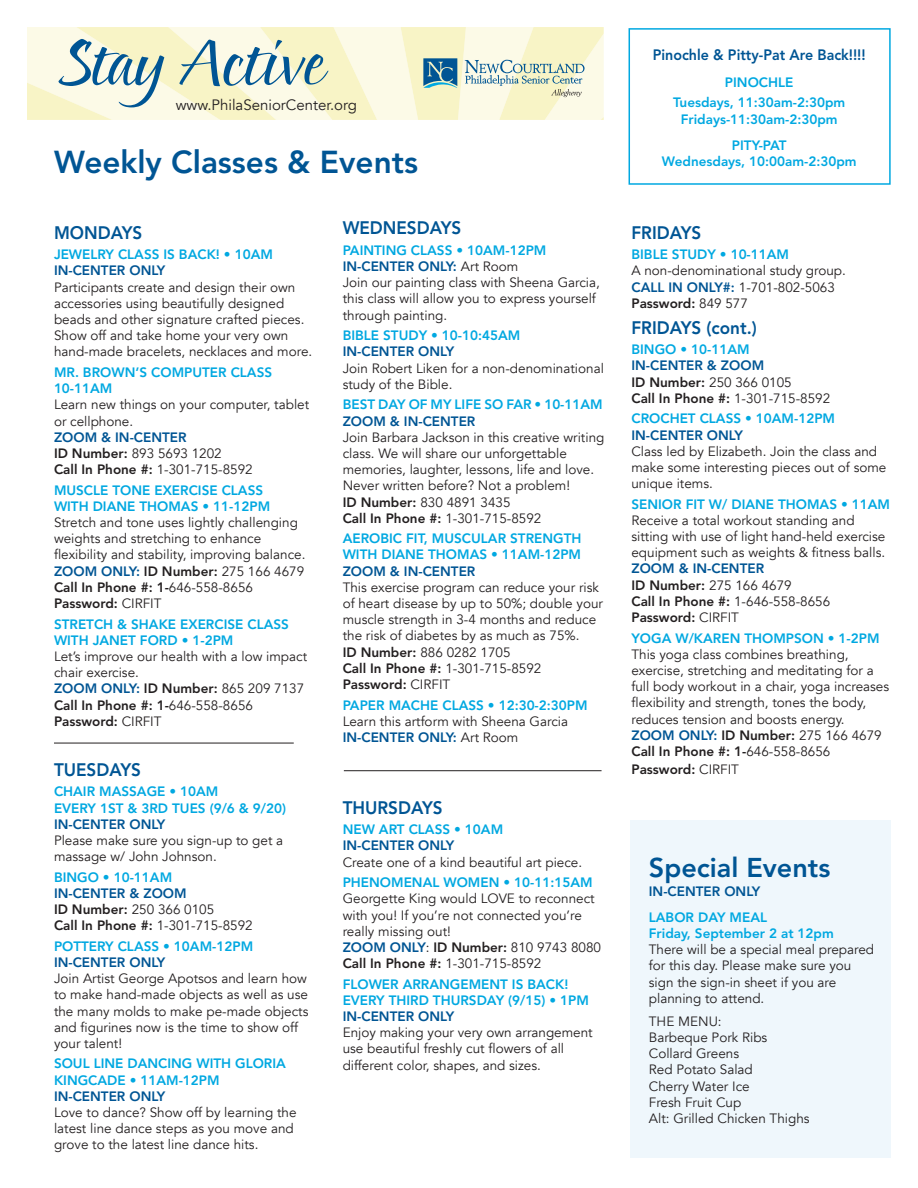
<style>
.page{position:relative;width:918px;height:1188px;background:#fff}
.page>*{position:absolute;margin:0;border:0;box-sizing:border-box;transform-origin:0 0}
.t1{font:63px "Pointed Brush";letter-spacing:-.025em;color:#005594}
.NC_Head_Big_Blue{font:800 31.5px "Avenir";color:#005594}
.NC_Head_Big_Blue-2{font:800 27px "Avenir";color:#005594}
.NC_Head_Big_Blue-3{font:800 18px "Avenir";color:#005594;scale:.95 1}
.NC_Head_Big_Blue-4{font:800 15px "Avenir";color:#005594;scale:.95 1}
.t2{font:15px "Avenir";color:#231f20}
.NC_Head_Big_Blue-5{font:13.5px/16.2px "Avenir";color:#231f20}
.NC_Head_Big_Blue-6{font:800 13.5px/16.2px "Avenir";color:#00a8e1;text-align:center}
.t3{font:800 13.5px "Avenir";color:#231f20}
.NC_Head_Big_Blue-7{font:800 13.5px "Avenir";color:#005594}
.s1{font-weight:800;color:#00a8e1}
.s2{font-weight:800;color:#005594}
.s3{font-weight:800}
.s4{font-weight:400}
</style>
<div class="page">
<hr style="left:54px;top:743px;width:240px;height:1px;background:#231f20">
<hr style="left:344px;top:770px;width:258px;height:1px;background:#231f20">
<svg style="left:27px;top:27px;width:577px;height:93px;background:#f3f2d6"></svg>
<div style="left:630px;top:820px;width:261px;height:338px;background:#eff7fc"></div>
<div style="left:629px;top:28px;width:262px;height:157px;border:2px solid #00a8e1"></div>
<p class="t1" style="left:58px;top:25px;width:267px">Stay Active</p>
<p class="t2" style="left:176px;top:96px;width:183px">www.PhilaSeniorCenter.org</p>
<p class="NC_Head_Big_Blue" style="left:54px;top:143px;width:365px">Weekly Classes &amp; Events</p>
<p class="NC_Head_Big_Blue-3" style="left:54px;top:222px;width:94px">MONDAYS</p>
<p class="NC_Head_Big_Blue-5" style="left:54px;top:247px;width:260px"><span class="s1">JEWELRY CLASS IS BACK! • 10AM </span><span class="s2">IN-CENTER ONLY<br></span>Participants create and design their own accessories using beautifully designed beads and other signature crafted pieces.<br>Show off and take home your very own hand-made bracelets, necklaces and more.</p>
<p class="NC_Head_Big_Blue-5" style="left:54px;top:364px;width:257px"><span class="s1">MR. BROWN’S COMPUTER CLASS<br>10-11AM<br></span>Learn new things on your computer, tablet or cellphone.<br><span class="s2">ZOOM &amp; IN-CENTER<br></span><span class="s3">ID Number:</span> 893 5693 1202<br><span class="s3">Call In Phone #:</span> 1-301-715-8592</p>
<p class="NC_Head_Big_Blue-5" style="left:54px;top:482px;width:253px"><span class="s1">MUSCLE TONE EXERCISE CLASS<br>WITH DIANE THOMAS • 11-12PM<br></span>Stretch and tone uses lightly challenging weights and stretching to enhance flexibility and stability, improving balance.<br><span class="s2">ZOOM ONLY:</span> <span class="s3">ID Number:</span> 275 166 4679<br><span class="s3">Call In Phone #: 1-</span>646-558-8656<br><span class="s3">Password:</span> CIRFIT</p>
<p class="NC_Head_Big_Blue-5" style="left:54px;top:616px;width:255px"><span class="s1">STRETCH &amp; SHAKE EXERCISE CLASS<br>WITH JANET FORD • 1-2PM<br></span>Let’s improve our health with a low impact chair exercise.<br><span class="s2">ZOOM ONLY:</span> <span class="s3">ID Number:</span> 865 209 7137<br><span class="s3">Call In Phone #: 1-</span>646-558-8656<br><span class="s3">Password:</span> CIRFIT</p>
<p class="NC_Head_Big_Blue-3" style="left:54px;top:759px;width:93px">TUESDAYS</p>
<p class="NC_Head_Big_Blue-5" style="left:54px;top:784px;width:234px"><span class="s1">CHAIR MASSAGE • 10AM<br>EVERY 1ST &amp; 3RD TUES (9/6 &amp; 9/20)<br></span><span class="s2">IN-CENTER ONLY<br></span>Please make sure you sign-up to get a massage w/ John Johnson.</p>
<p class="NC_Head_Big_Blue-5" style="left:54px;top:869px;width:200px"><span class="s1">BINGO • 10-11AM<br></span><span class="s2">IN-CENTER &amp; ZOOM<br></span><span class="s3">ID Number:</span> 250 366 0105<br><span class="s3">Call In Phone #:</span> 1-301-715-8592</p>
<p class="NC_Head_Big_Blue-5" style="left:54px;top:938px;width:256px"><span class="s1">POTTERY CLASS • 10AM-12PM<br></span><span class="s2">IN-CENTER ONLY<br></span>Join Artist George Apotsos and learn how to make hand-made objects as well as use the many molds to make pe-made objects and figurines now is the time to show off your talent!</p>
<p class="NC_Head_Big_Blue-5" style="left:54px;top:1056px;width:244px"><span class="s1">SOUL LINE DANCING WITH GLORIA<br>KINGCADE • 11AM-12PM<br></span><span class="s2">IN-CENTER ONLY<br></span>Love to dance? Show off by learning the latest line dance steps as you move and grove to the latest line dance hits.</p>
<p class="NC_Head_Big_Blue-3" style="left:343px;top:217px;width:126px">WEDNESDAYS</p>
<p class="NC_Head_Big_Blue-5" style="left:343px;top:242px;width:259px"><span class="s1">PAINTING CLASS • 10AM-12PM<br></span><span class="s2">IN-CENTER ONLY:</span> Art Room<br>Join our painting class with Sheena Garcia, this class will allow you to express yourself through painting.</p>
<p class="NC_Head_Big_Blue-5" style="left:343px;top:328px;width:263px"><span class="s1">BIBLE STUDY • 10-10:45AM<br></span><span class="s2">IN-CENTER ONLY<br></span>Join Robert Liken for a non-denominational study of the Bible.</p>
<p class="NC_Head_Big_Blue-5" style="left:343px;top:397px;width:263px"><span class="s1">BEST DAY OF MY LIFE SO FAR • 10-11AM </span><span class="s2">ZOOM &amp; IN-CENTER<br></span>Join Barbara Jackson in this creative writing class. We will share our unforgettable memories, laughter, lessons, life and love.<br>Never written before? Not a problem!<br><span class="s3">ID Number:</span> 830 4891 3435<br><span class="s3">Call In Phone #:</span> 1-301-715-8592</p>
<p class="NC_Head_Big_Blue-5" style="left:343px;top:531px;width:262px"><span class="s1">AEROBIC FIT, MUSCULAR STRENGTH<br>WITH DIANE THOMAS • 11AM-12PM<br></span><span class="s2">ZOOM &amp; IN-CENTER<br></span>This exercise program can reduce your risk of heart disease by up to 50%; double your muscle strength in 3-4 months and reduce the risk of diabetes by as much as 75%.<br><span class="s3">ID Number:</span> 886 0282 1705<br><span class="s3">Call In Phone #:</span> 1-301-715-8592<br><span class="s3">Password:</span> CIRFIT</p>
<p class="NC_Head_Big_Blue-5" style="left:343px;top:697px;width:246px"><span class="s1">PAPER MACHE CLASS • 12:30-2:30PM<br></span>Learn this artform with Sheena Garcia<br><span class="s2">IN-CENTER ONLY:</span> Art Room</p>
<p class="NC_Head_Big_Blue-3" style="left:343px;top:797px;width:107px">THURSDAYS</p>
<p class="NC_Head_Big_Blue-5" style="left:343px;top:822px;width:241px"><span class="s1">NEW ART CLASS • 10AM<br></span><span class="s2">IN-CENTER ONLY<br></span>Create one of a kind beautiful art piece.</p>
<p class="NC_Head_Big_Blue-5" style="left:343px;top:875px;width:260px"><span class="s1">PHENOMENAL WOMEN • 10-11:15AM<br></span>Georgette King would LOVE to reconnect with you! If you’re not connected you’re really missing out!<br><span class="s2">ZOOM ONLY</span>: <span class="s3">ID Number:</span> 810 9743 8080<br><span class="s3">Call In Phone #:</span> 1-301-715-8592</p>
<p class="NC_Head_Big_Blue-5" style="left:343px;top:976px;width:252px"><span class="s1">FLOWER ARRANGEMENT IS BACK!<br>EVERY THIRD THURSDAY (9/15) • 1PM<br></span><span class="s2">IN-CENTER ONLY<br></span>Enjoy making your very own arrangement use beautiful freshly cut flowers of all different color, shapes, and sizes.</p>
<p class="NC_Head_Big_Blue-4" style="left:653px;top:46px;width:226px">Pinochle &amp; Pitty-Pat Are Back!!!!</p>
<p class="NC_Head_Big_Blue-6" style="left:725px;top:74px;width:70px">PINOCHLE</p>
<p class="NC_Head_Big_Blue-6" style="left:673px;top:95px;width:174px">Tuesdays, 11:30am-2:30pm<br>Fridays-11:30am-2:30pm</p>
<p class="NC_Head_Big_Blue-6" style="left:662px;top:137px;width:196px">PITY-PAT<br>Wednesdays, 10:00am-2:30pm</p>
<p class="NC_Head_Big_Blue-3" style="left:631px;top:222px;width:75px">FRIDAYS</p>
<p class="NC_Head_Big_Blue-5" style="left:631px;top:247px;width:216px"><span class="s1">BIBLE STUDY • 10-11AM<br></span>A non-denominational study group.<br><span class="s2">CALL IN ONLY#:</span> 1-701-802-5063<br><span class="s3">Password:</span> 849 577</p>
<p class="NC_Head_Big_Blue-3" style="left:631px;top:317px;width:133px">FRIDAYS (cont.)</p>
<p class="NC_Head_Big_Blue-5" style="left:631px;top:342px;width:200px"><span class="s1">BINGO • 10-11AM<br></span><span class="s2">IN-CENTER &amp; ZOOM<br></span><span class="s3">ID Number:</span> 250 366 0105<br><span class="s3">Call In Phone #:</span> 1-301-715-8592</p>
<p class="NC_Head_Big_Blue-5" style="left:631px;top:411px;width:257px"><span class="s1">CROCHET CLASS • 10AM-12PM<br></span><span class="s2">IN-CENTER ONLY<br></span>Class led by Elizabeth. Join the class and make some interesting pieces out of some unique items.</p>
<p class="NC_Head_Big_Blue-5" style="left:631px;top:496px;width:260px"><span class="s1">SENIOR FIT W/ DIANE THOMAS • 11AM<br></span>Receive a total workout standing and sitting with use of light hand-held exercise equipment such as weights &amp; fitness balls.<br><span class="s2">ZOOM &amp; IN-CENTER<br></span><span class="s3">ID Number:</span> 275 166 4679<br><span class="s3">Call In Phone #:</span> 1-646-558-8656<br><span class="s3">Password:</span> CIRFIT</p>
<p class="NC_Head_Big_Blue-5" style="left:631px;top:630px;width:259px"><span class="s1">YOGA W/KAREN THOMPSON • 1-2PM </span>This yoga class combines breathing, exercise, stretching and meditating for a full body workout in a chair, yoga increases flexibility and strength, tones the body, reduces tension and boosts energy.<br><span class="s2">ZOOM ONLY:</span> <span class="s3">ID Number:</span> 275 166 4679<br><span class="s3">Call In Phone #: 1-</span>646-558-8656</p>
<p class="t3" style="left:631px;top:762px;width:109px">Password: <span class="s4">CIRFIT</span></p>
<p class="NC_Head_Big_Blue-2" style="left:649px;top:852px;width:183px">Special Events</p>
<p class="NC_Head_Big_Blue-7" style="left:649px;top:883px;width:113px">IN-CENTER ONLY</p>
<p class="NC_Head_Big_Blue-5" style="left:649px;top:909px;width:227px"><span class="s1">LABOR DAY MEAL<br>Friday, September 2 at 12pm<br></span>There will be a special meal prepared for this day. Please make sure you sign the sign-in sheet if you are planning to attend.</p>
<p class="NC_Head_Big_Blue-5" style="left:649px;top:1013px;width:162px">THE MENU:<br>Barbeque Pork Ribs<br>Collard Greens<br>Red Potato Salad<br>Cherry Water Ice<br>Fresh Fruit Cup<br>Alt: Grilled Chicken Thighs</p>
</div>
